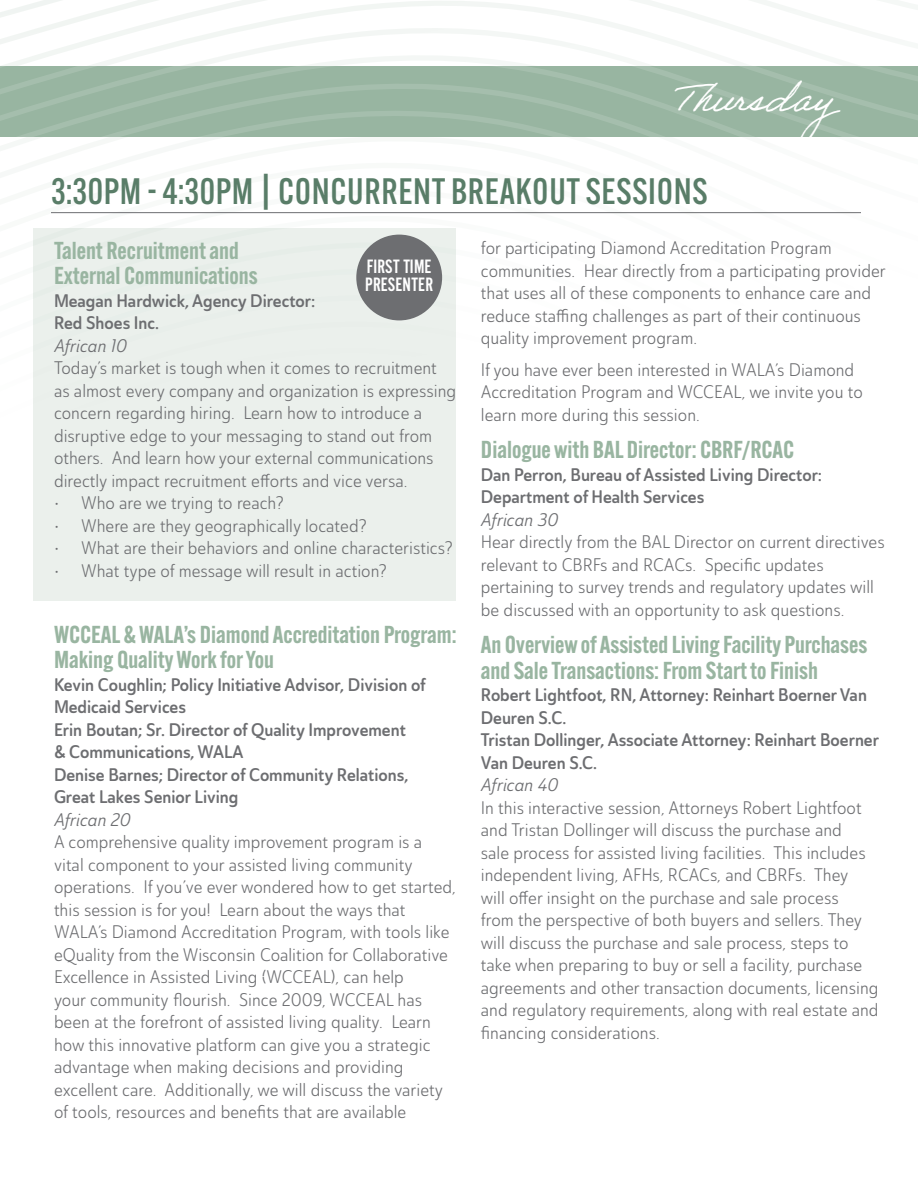
<style>
.page{position:relative;width:918px;height:1188px;background:#fff}
.page>*{position:absolute;margin:0;border:0;box-sizing:border-box;transform-origin:0 0}
.t1{font:39px "Adobe Handwriting Ernie";color:#fff}
.t2{font:500 36px "Alternate Gothic ATF";letter-spacing:.02em;color:#597d68}
.t3{font:600 24px/25.5px "Alternate Gothic ATF";color:#99b5a1}
.t4{font:20.1px/18.5px "Alternate Got No 2 D";color:#fff}
.t5{font:18px/22.5px "Ainslie Sans Con Boo";color:#6d6e71}
.t6{font:18px/22.5px "Ainslie Sans Con Dem";color:#6d6e71}
.t7{font:18px "Ainslie Sans Con Reg It";color:#6d6e71}
</style>
<div class="page">
<svg style="left:0;top:0;width:796px;height:25px"></svg>
<svg style="left:0;top:25px;width:649px;height:21px"></svg>
<svg style="left:0;top:46px;width:918px;height:21px"></svg>
<div style="left:34px;top:228px;width:422px;height:372px;background:#ebf0ec"></div>
<hr style="left:51px;top:212px;width:810px;height:1px;background:#6d6e71">
<svg style="left:0;top:67px;width:918px;height:69px;background:#9ab6a3"></svg>
<div style="left:356px;top:235px;width:86px;height:85px;background:#6d6e71;border-radius:50%"></div>
<h1 class="t1" style="left:676px;top:75px;width:180px">Thursday</h1>
<h2 class="t2" style="left:51px;top:169px;width:658px">3:30PM - 4:30PM | CONCURRENT BREAKOUT SESSIONS</h2>
<h3 class="t3" style="left:54px;top:237px;width:205px">Talent Recruitment and<br>External Communications</h3>
<p class="t6" style="left:54px;top:289px;width:263px">Meagan Hardwick, Agency Director:<br>Red Shoes Inc.</p>
<p class="t7" style="left:54px;top:334px;width:74px">African 10</p>
<p class="t5" style="left:54px;top:357px;width:404px">Today’s market is tough when it comes to recruitment as almost every company and organization is expressing concern regarding hiring. Learn how to introduce a disruptive edge to your messaging to stand out from others. And learn how your external communications directly impact recruitment efforts and vice versa.</p>
<p class="t5" style="left:54px;top:492px;width:231px">• Who are we trying to reach?</p>
<p class="t5" style="left:54px;top:514px;width:314px">• Where are they geographically located?</p>
<p class="t5" style="left:54px;top:537px;width:400px">• What are their behaviors and online characteristics?</p>
<p class="t5" style="left:54px;top:559px;width:334px">• What type of message will result in action?</p>
<p class="t4" style="left:365px;top:258px;width:69px">FIRST TIME<br>PRESENTER</p>
<h3 class="t3" style="left:54px;top:621px;width:404px">WCCEAL &amp; WALA’s Diamond Accreditation Program:<br>Making Quality Work for You</h3>
<p class="t6" style="left:54px;top:673px;width:373px">Kevin Coughlin; Policy Initiative Advisor, Division of Medicaid Services<br>Erin Boutan; Sr. Director of Quality Improvement<br>&amp; Communications, WALA<br>Denise Barnes; Director of Community Relations, Great Lakes Senior Living</p>
<p class="t7" style="left:54px;top:808px;width:78px">African 20</p>
<p class="t5" style="left:54px;top:831px;width:404px">A comprehensive quality improvement program is a vital component to your assisted living community operations. If you’ve ever wondered how to get started, this session is for you! Learn about the ways that WALA’s Diamond Accreditation Program, with tools like eQuality from the Wisconsin Coalition for Collaborative Excellence in Assisted Living (WCCEAL), can help<br>your community flourish. Since 2009, WCCEAL has been at the forefront of assisted living quality. Learn how this innovative platform can give you a strategic advantage when making decisions and providing excellent care. Additionally, we will discuss the variety of tools, resources and benefits that are available</p>
<p class="t5" style="left:481px;top:237px;width:406px">for participating Diamond Accreditation Program communities. Hear directly from a participating provider that uses all of these components to enhance care and reduce staffing challenges as part of their continuous quality improvement program.</p>
<p class="t5" style="left:481px;top:358px;width:384px">If you have ever been interested in WALA’s Diamond<br>Accreditation Program and WCCEAL, we invite you to learn more during this session.</p>
<h3 class="t3" style="left:481px;top:437px;width:315px">Dialogue with BAL Director: CBRF/RCAC</h3>
<p class="t6" style="left:481px;top:464px;width:343px">Dan Perron, Bureau of Assisted Living Director:<br>Department of Health Services</p>
<p class="t7" style="left:481px;top:508px;width:79px">African 30</p>
<p class="t5" style="left:481px;top:531px;width:405px">Hear directly from the BAL Director on current directives relevant to CBRFs and RCACs. Specific updates pertaining to survey trends and regulatory updates will be discussed with an opportunity to ask questions.</p>
<h3 class="t3" style="left:481px;top:632px;width:388px">An Overview of Assisted Living Facility Purchases and Sale Transactions: From Start to Finish</h3>
<p class="t6" style="left:481px;top:684px;width:400px">Robert Lightfoot, RN, Attorney: Reinhart Boerner Van Deuren S.C.<br>Tristan Dollinger, Associate Attorney: Reinhart Boerner Van Deuren S.C.</p>
<p class="t7" style="left:481px;top:774px;width:79px">African 40</p>
<p class="t5" style="left:481px;top:796px;width:399px">In this interactive session, Attorneys Robert Lightfoot and Tristan Dollinger will discuss the purchase and<br>sale process for assisted living facilities. This includes independent living, AFHs, RCACs, and CBRFs. They<br>will offer insight on the purchase and sale process<br>from the perspective of both buyers and sellers. They will discuss the purchase and sale process, steps to take when preparing to buy or sell a facility, purchase agreements and other transaction documents, licensing and regulatory requirements, along with real estate and financing considerations.</p>
</div>
